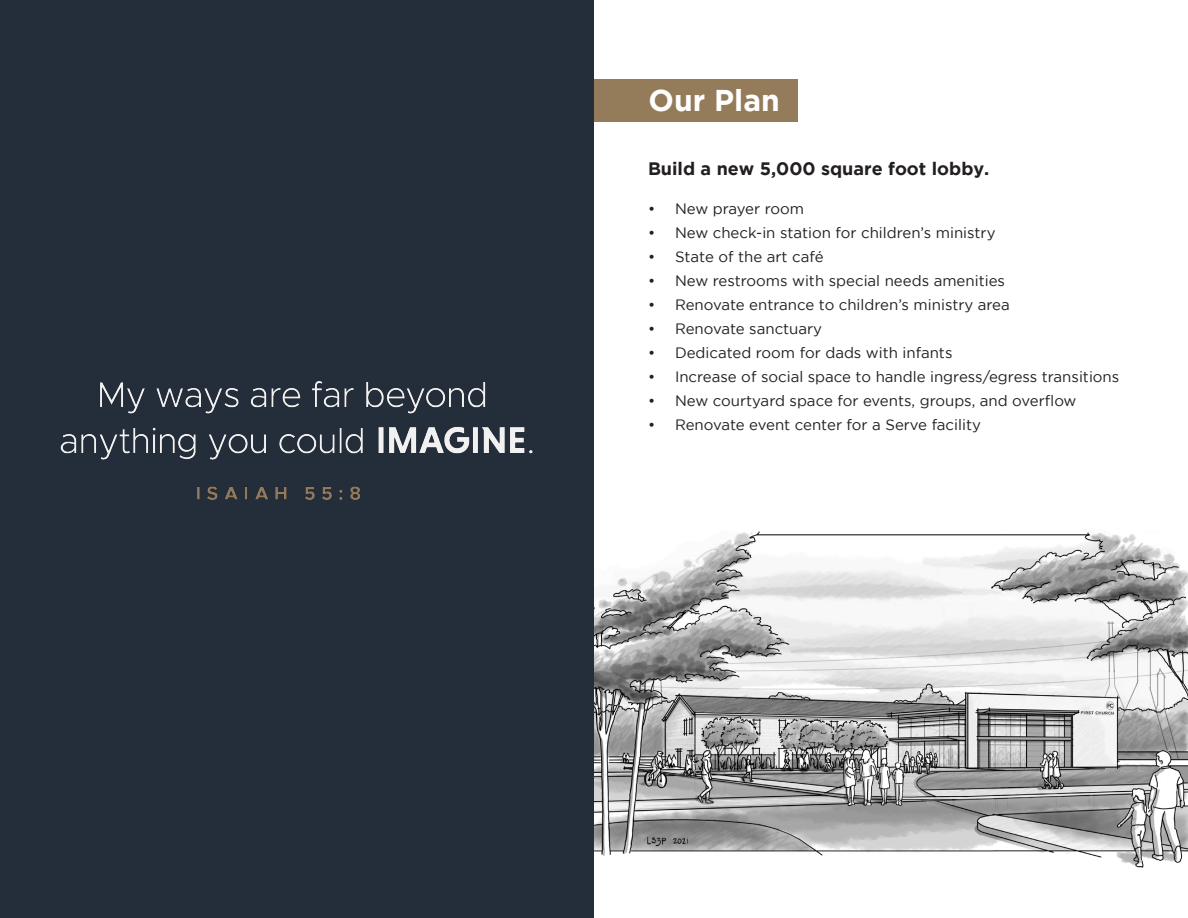
<style>
.page{position:relative;width:1188px;height:918px;background:#fff}
.page>*{position:absolute;margin:0;border:0;box-sizing:border-box;transform-origin:0 0}
.t1{font:700 30px "Gotham";color:#fff}
.t2{font:700 18px "Gotham";color:#231f20}
.t3{font:15px "Gotham";color:#231f20}
</style>
<div class="page">
<div style="left:0;top:0;width:594px;height:918px;background:#242d3a"></div>
<img style="left:60px;top:382px;width:473px;height:117px">
<div style="left:594px;top:80px;width:203px;height:42px;background:#947b5a"></div>
<img style="left:594px;top:531px;width:594px;height:337px">
<p class="t1" style="left:649px;top:83px;width:133px">Our Plan</p>
<p class="t2" style="left:648px;top:158px;width:343px">Build a new 5,000 square foot lobby.</p>
<p class="t3" style="left:648px;top:200px;width:158px">• New prayer room</p>
<p class="t3" style="left:648px;top:224px;width:349px">• New check-in station for children’s ministry</p>
<p class="t3" style="left:648px;top:248px;width:177px">• State of the art café</p>
<p class="t3" style="left:648px;top:272px;width:359px">• New restrooms with special needs amenities</p>
<p class="t3" style="left:648px;top:296px;width:363px">• Renovate entrance to children’s ministry area</p>
<p class="t3" style="left:648px;top:320px;width:176px">• Renovate sanctuary</p>
<p class="t3" style="left:648px;top:344px;width:306px">• Dedicated room for dads with infants</p>
<p class="t3" style="left:648px;top:368px;width:473px">• Increase of social space to handle ingress/egress transitions</p>
<p class="t3" style="left:648px;top:392px;width:430px">• New courtyard space for events, groups, and overflow</p>
<p class="t3" style="left:648px;top:416px;width:334px">• Renovate event center for a Serve facility</p>
</div>
